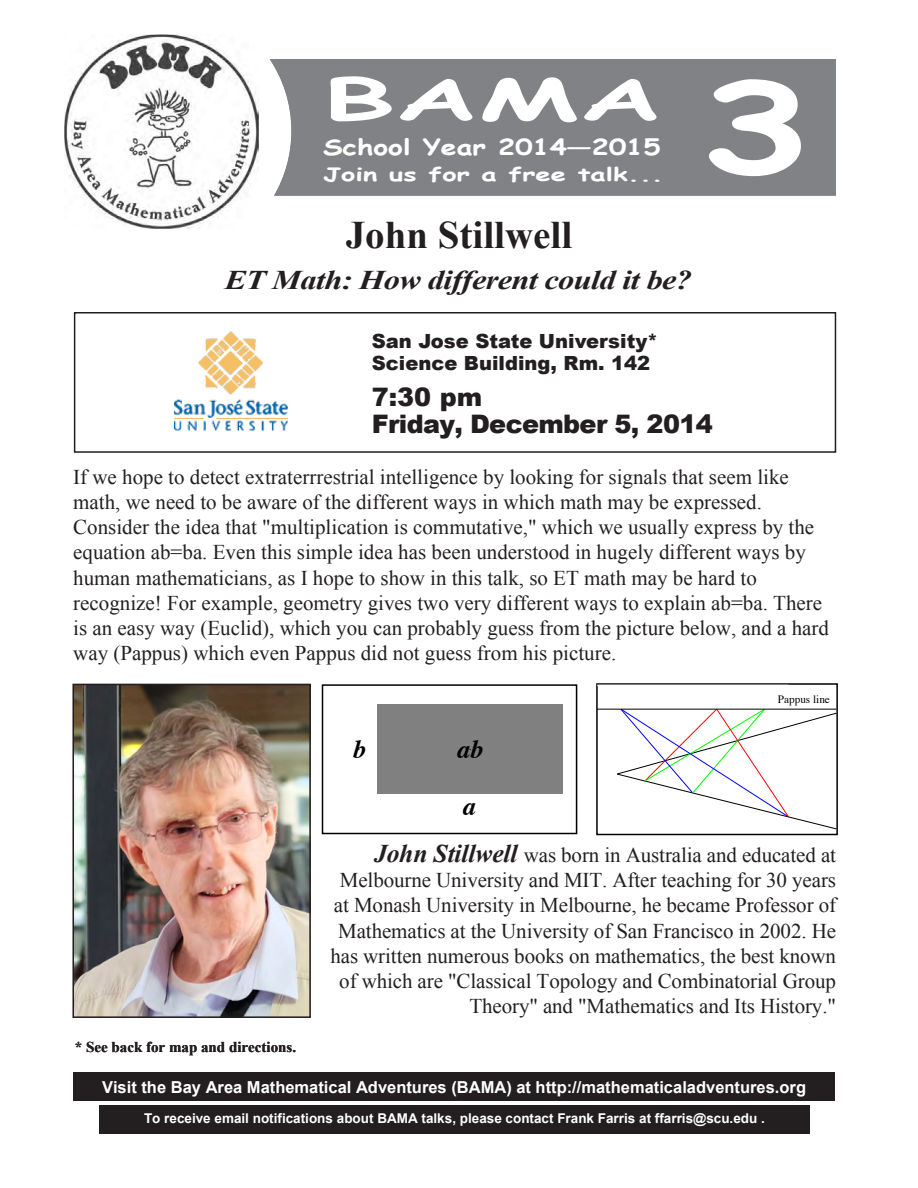
<style>
.page{position:relative;width:918px;height:1188px;background:#fff}
.page>*{position:absolute;margin:0;border:0;box-sizing:border-box;transform-origin:0 0}
.t1{font:700 126.3px "Comic Sans MS";color:#fff;scale:1.47 1}
.t2{font:700 56.85px "Comic Sans MS";color:#fff;scale:2 1}
.t3{font:700 39px "Times New Roman";color:#231f20}
.t4{font:italic 700 27px "Times New Roman";letter-spacing:-.02em;color:#231f20;scale:1.2 1}
.t5{font:italic 700 26.1px/56.2px "Times";color:#000}
.t6{font:900 25.5px/27px "Arial";letter-spacing:-.025em;color:#231f20}
.t7{font:700 21.9px "Comic Sans MS";color:#fff;scale:1.29 1}
.t8{font:21px/25.2px "Times New Roman";color:#231f20;text-align:right}
.t9{font:900 19.5px/22.5px "Arial";color:#231f20}
.t10{font:700 18.45px "Comic Sans MS";color:#fff;scale:1.47 1}
.t11{font:700 16.5px "Arial";color:#fff}
.t12{font:700 15px "Times New Roman";color:#231f20}
.t13{font:700 13.5px "Arial";color:#fff}
.t14{font:11.25px "Times";color:#000}
.s1{font-weight:700;font-style:italic;font-size:25.5px}
</style>
<div class="page">
<img style="left:75px;top:687px;width:233px;height:328px">
<div style="left:72px;top:684px;width:239px;height:334px;border:2px solid #231f20"></div>
<img style="left:64px;top:34px;width:195px;height:195px">
<div style="left:270px;top:59px;width:566px;height:137px;background:#808285"></div>
<div style="left:74px;top:312px;width:762px;height:141px;border:2px solid #231f20"></div>
<img style="left:175px;top:331px;width:112px;height:100px">
<div style="left:73px;top:1072px;width:762px;height:28px;background:#231f20"></div>
<div style="left:99px;top:1106px;width:710px;height:28px;background:#231f20"></div>
<div style="left:322px;top:684px;width:255px;height:150px;background:#fff;border:2px solid #000"></div>
<div style="left:377px;top:705px;width:185px;height:89px;background:#808080"></div>
<div style="left:596px;top:683px;width:242px;height:152px;background:#fff;border:2px solid #000"></div>
<hr style="left:597px;top:685px;width:192px;height:1px;background:#fff">
<svg style="left:616px;top:708px;width:221px;height:122px"></svg>
<hr style="left:597px;top:709px;width:239px;height:1px;background:#000">
<h2 class="t2" style="left:323px;top:57px;width:171px">BAMA</h2>
<p class="t7" style="left:323px;top:131px;width:263px">School Year 2014—2015</p>
<p class="t7" style="left:533px;top:131px;width:28px">06</p>
<p class="t7" style="left:626px;top:131px;width:28px">07</p>
<p class="t10" style="left:323px;top:161px;width:233px">Join us for a free talk...</p>
<h3 class="t3" style="left:346px;top:208px;width:228px">John Stillwell</h3>
<p class="t4" style="left:225px;top:261px;width:391px">ET Math: How different could it be?</p>
<h1 class="t1" style="left:699px;top:34px;width:78px">3</h1>
<p class="t9" style="left:372px;top:329px;width:288px">San Jose State University*<br>Science Building, Rm. 142</p>
<p class="t6" style="left:372px;top:383px;width:342px">7:30 pm<br>Friday, December 5, 2014</p>
<p class="t8" style="left:73px;top:464px;width:757px;text-align:left">If we hope to detect extraterrrestrial intelligence by looking for signals that seem like math, we need to be aware of the different ways in which math may be expressed.<br>Consider the idea that "multiplication is commutative," which we usually express by the equation ab=ba. Even this simple idea has been understood in hugely different ways by human mathematicians, as I hope to show in this talk, so ET math may be hard to recognize! For example, geometry gives two very different ways to explain ab=ba. There is an easy way (Euclid), which you can probably guess from the picture below, and a hard way (Pappus) which even Pappus did not guess from his picture.</p>
<p class="t14" style="left:778px;top:689px;width:54px">Pappus line</p>
<p class="t5" style="left:353px;top:719px;width:15px">b</p>
<p class="t5" style="left:457px;top:719px;width:28px">ab a</p>
<p class="t12" style="left:75px;top:1036px;width:223px">* See back for map and directions.</p>
<p class="t8" style="left:330px;top:842px;width:507px"><span class="s1">John Stillwell</span> was born in Australia and educated at Melbourne University and MIT. After teaching for 30 years at Monash University in Melbourne, he became Professor of Mathematics at the University of San Francisco in 2002. He has written numerous books on mathematics, the best known of which are "Classical Topology and Combinatorial Group Theory" and "Mathematics and Its History."</p>
<p class="t11" style="left:102px;top:1076px;width:706px">Visit the Bay Area Mathematical Adventures (BAMA) at http://mathematicaladventures.org</p>
<p class="t13" style="left:144px;top:1110px;width:622px">To receive email notifications about BAMA talks, please contact Frank Farris at ffarris@scu.edu .</p>
</div>
